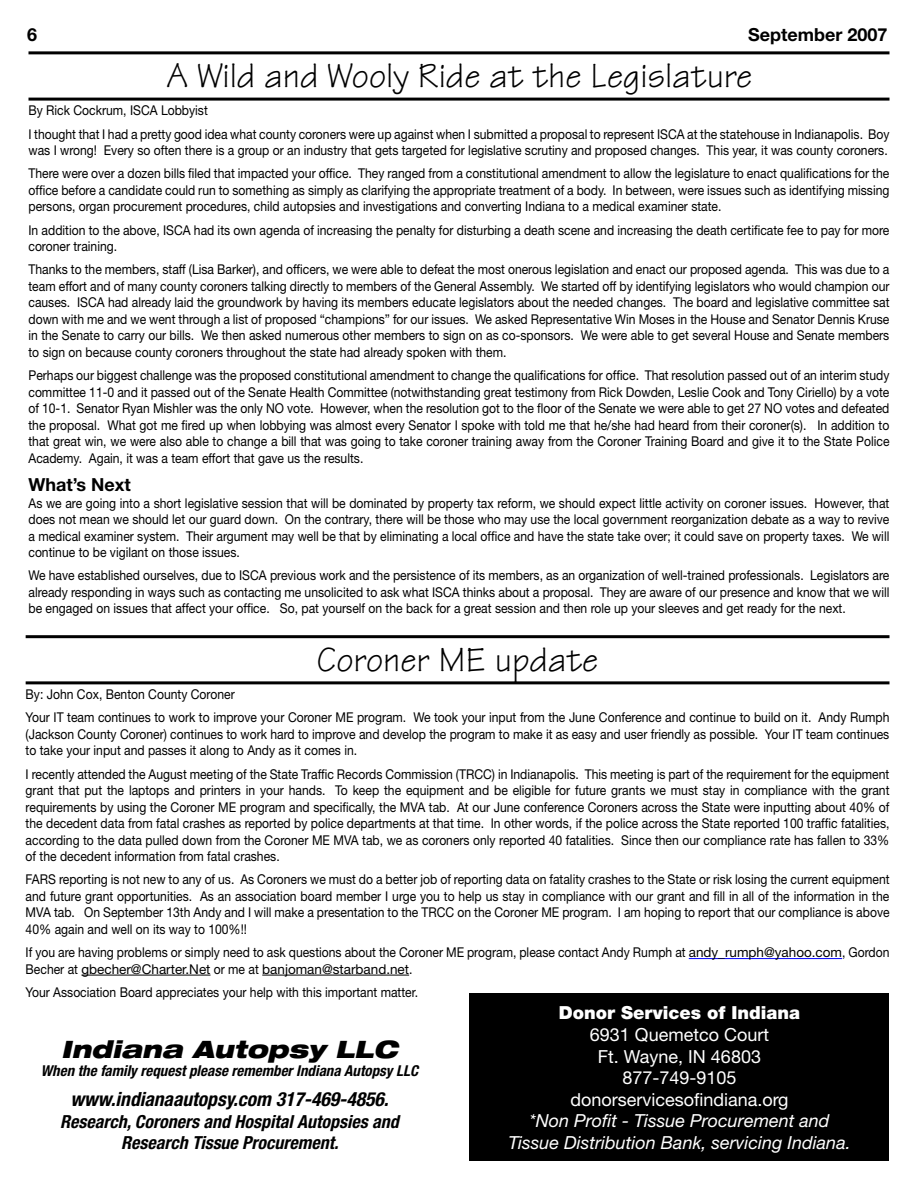
<style>
.page{position:relative;width:918px;height:1188px;background:#fff}
.page>*{position:absolute;margin:0;border:0;box-sizing:border-box;transform-origin:0 0}
.t1{font:36px "Tekton";color:#000}
.t2{font:italic 900 expanded 24px "Helvetica Neue";color:#000}
.t3{font:italic 700 condensed 19.5px "Helvetica Neue";color:#000}
.t4{font:18px/21.6px "Helvetica Neue";color:#fff;text-align:center}
.t5{font:italic 18px/21.6px "Helvetica Neue";color:#fff;text-align:center}
.t6{font:italic 700 condensed 18px/21.6px "Helvetica Neue";color:#000;text-align:center}
.t7{font:700 18px "Helvetica Neue";color:#000}
.t8{font:900 18px "Helvetica Neue";color:#fff}
.t9{font:italic 700 condensed 15px "Helvetica Neue";color:#000}
.t10{font:13.5px/16.5px "Helvetica Neue";color:#000;scale:.9 1}
</style>
<div class="page">
<div style="left:470px;top:993px;width:420px;height:168px;background:#000"></div>
<hr style="left:28px;top:51px;width:862px;height:3px;background:#000">
<hr style="left:28px;top:98px;width:862px;height:3px;background:#000">
<hr style="left:26px;top:635px;width:864px;height:3px;background:#000">
<hr style="left:26px;top:681px;width:864px;height:3px;background:#000">
<hr style="left:689px;top:958px;width:153px;height:1px;background:#00f">
<hr style="left:81px;top:975px;width:130px;height:1px;background:#000">
<hr style="left:262px;top:975px;width:147px;height:1px;background:#000">
<h3 class="t7" style="left:27px;top:24px;width:12px">6</h3>
<h3 class="t7" style="left:748px;top:24px;width:141px">September 2007</h3>
<h1 class="t1" style="left:166px;top:53px;width:588px">A Wild and Wooly Ride at the Legislature</h1>
<p class="t10" style="left:28px;top:99px;width:958px;line-height:23.2px">By Rick Cockrum, ISCA Lobbyist<br>I thought that I had a pretty good idea what county coroners were up against when I submitted a proposal to represent ISCA at the statehouse in Indianapolis. Boy</p>
<p class="t10" style="left:28px;top:139px;width:958px;line-height:23.2px">was I wrong! Every so often there is a group or an industry that gets targeted for legislative scrutiny and proposed changes. This year, it was county coroners.<br>There were over a dozen bills filed that impacted your office. They ranged from a constitutional amendment to allow the legislature to enact qualifications for the</p>
<p class="t10" style="left:28px;top:182px;width:958px">office before a candidate could run to something as simply as clarifying the appropriate treatment of a body. In between, were issues such as identifying missing persons, organ procurement procedures, child autopsies and investigations and converting Indiana to a medical examiner state.</p>
<p class="t10" style="left:28px;top:221px;width:958px">In addition to the above, ISCA had its own agenda of increasing the penalty for disturbing a death scene and increasing the death certificate fee to pay for more coroner training.</p>
<p class="t10" style="left:28px;top:261px;width:958px;text-align:justify">Thanks to the members, staff (Lisa Barker), and officers, we were able to defeat the most onerous legislation and enact our proposed agenda. This was due to a team effort and of many county coroners talking directly to members of the General Assembly. We started off by identifying legislators who would champion our causes. ISCA had already laid the groundwork by having its members educate legislators about the needed changes. The board and legislative committee sat down with me and we went through a list of proposed “champions” for our issues. We asked Representative Win Moses in the House and Senator Dennis Kruse in the Senate to carry our bills. We then asked numerous other members to sign on as co-sponsors. We were able to get several House and Senate members to sign on because county coroners throughout the state had already spoken with them.</p>
<p class="t10" style="left:28px;top:367px;width:958px;text-align:justify">Perhaps our biggest challenge was the proposed constitutional amendment to change the qualifications for office. That resolution passed out of an interim study committee 11-0 and it passed out of the Senate Health Committee (notwithstanding great testimony from Rick Dowden, Leslie Cook and Tony Ciriello) by a vote of 10-1. Senator Ryan Mishler was the only NO vote. However, when the resolution got to the floor of the Senate we were able to get 27 NO votes and defeated the proposal. What got me fired up when lobbying was almost every Senator I spoke with told me that he/she had heard from their coroner(s). In addition to that great win, we were also able to change a bill that was going to take coroner training away from the Coroner Training Board and give it to the State Police Academy. Again, it was a team effort that gave us the results.</p>
<h3 class="t7" style="left:28px;top:473px;width:104px">What’s Next</h3>
<p class="t10" style="left:28px;top:494px;width:958px;text-align:justify">As we are going into a short legislative session that will be dominated by property tax reform, we should expect little activity on coroner issues. However, that does not mean we should let our guard down. On the contrary, there will be those who may use the local government reorganization debate as a way to revive a medical examiner system. Their argument may well be that by eliminating a local office and have the state take over; it could save on property taxes. We will continue to be vigilant on those issues.</p>
<p class="t10" style="left:28px;top:567px;width:958px;text-align:justify">We have established ourselves, due to ISCA previous work and the persistence of its members, as an organization of well-trained professionals. Legislators are already responding in ways such as contacting me unsolicited to ask what ISCA thinks about a proposal. They are aware of our presence and know that we will be engaged on issues that affect your office. So, pat yourself on the back for a great session and then role up your sleeves and get ready for the next.</p>
<h1 class="t1" style="left:317px;top:637px;width:283px">Coroner ME update</h1>
<p class="t10" style="left:26px;top:683px;width:961px;line-height:23.2px">By: John Cox, Benton County Coroner<br>Your IT team continues to work to improve your Coroner ME program. We took your input from the June Conference and continue to build on it. Andy Rumph</p>
<p class="t10" style="left:26px;top:726px;width:961px">(Jackson County Coroner) continues to work hard to improve and develop the program to make it as easy and user friendly as possible. Your IT team continues to take your input and passes it along to Andy as it comes in.</p>
<p class="t10" style="left:26px;top:765px;width:961px;text-align:justify">I recently attended the August meeting of the State Traffic Records Commission (TRCC) in Indianapolis. This meeting is part of the requirement for the equipment grant that put the laptops and printers in your hands. To keep the equipment and be eligible for future grants we must stay in compliance with the grant requirements by using the Coroner ME program and specifically, the MVA tab. At our June conference Coroners across the State were inputting about 40% of the decedent data from fatal crashes as reported by police departments at that time. In other words, if the police across the State reported 100 traffic fatalities, according to the data pulled down from the Coroner ME MVA tab, we as coroners only reported 40 fatalities. Since then our compliance rate has fallen to 33% of the decedent information from fatal crashes.</p>
<p class="t10" style="left:26px;top:871px;width:961px;text-align:justify">FARS reporting is not new to any of us. As Coroners we must do a better job of reporting data on fatality crashes to the State or risk losing the current equipment and future grant opportunities. As an association board member I urge you to help us stay in compliance with our grant and fill in all of the information in the MVA tab. On September 13th Andy and I will make a presentation to the TRCC on the Coroner ME program. I am hoping to report that our compliance is above 40% again and well on its way to 100%!!</p>
<p class="t10" style="left:26px;top:944px;width:961px">If you are having problems or simply need to ask questions about the Coroner ME program, please contact Andy Rumph at andy_rumph@yahoo.com, Gordon<br>Becher at gbecher@Charter.Net or me at banjoman@starband.net.</p>
<p class="t10" style="left:26px;top:984px;width:438px">Your Association Board appreciates your help with this important matter.</p>
<h2 class="t2" style="left:61px;top:1034px;width:338px">Indiana Autopsy LLC</h2>
<p class="t9" style="left:41px;top:1062px;width:379px">When the family request please remember Indiana Autopsy LLC</p>
<h3 class="t3" style="left:70px;top:1087px;width:320px">www.indianaautopsy.com 317-469-4856.</h3>
<h3 class="t6" style="left:60px;top:1110px;width:340px">Research, Coroners and Hospital Autopsies and<br>Research Tissue Procurement.</h3>
<h3 class="t8" style="left:559px;top:1002px;width:243px">Donor Services of Indiana</h3>
<h3 class="t4" style="left:570px;top:1023px;width:220px">6931 Quemetco Court<br>Ft. Wayne, IN 46803<br>877-749-9105 donorservicesofindiana.org</h3>
<h3 class="t5" style="left:508px;top:1110px;width:344px">*Non Profit - Tissue Procurement and<br>Tissue Distribution Bank, servicing Indiana.</h3>
</div>
